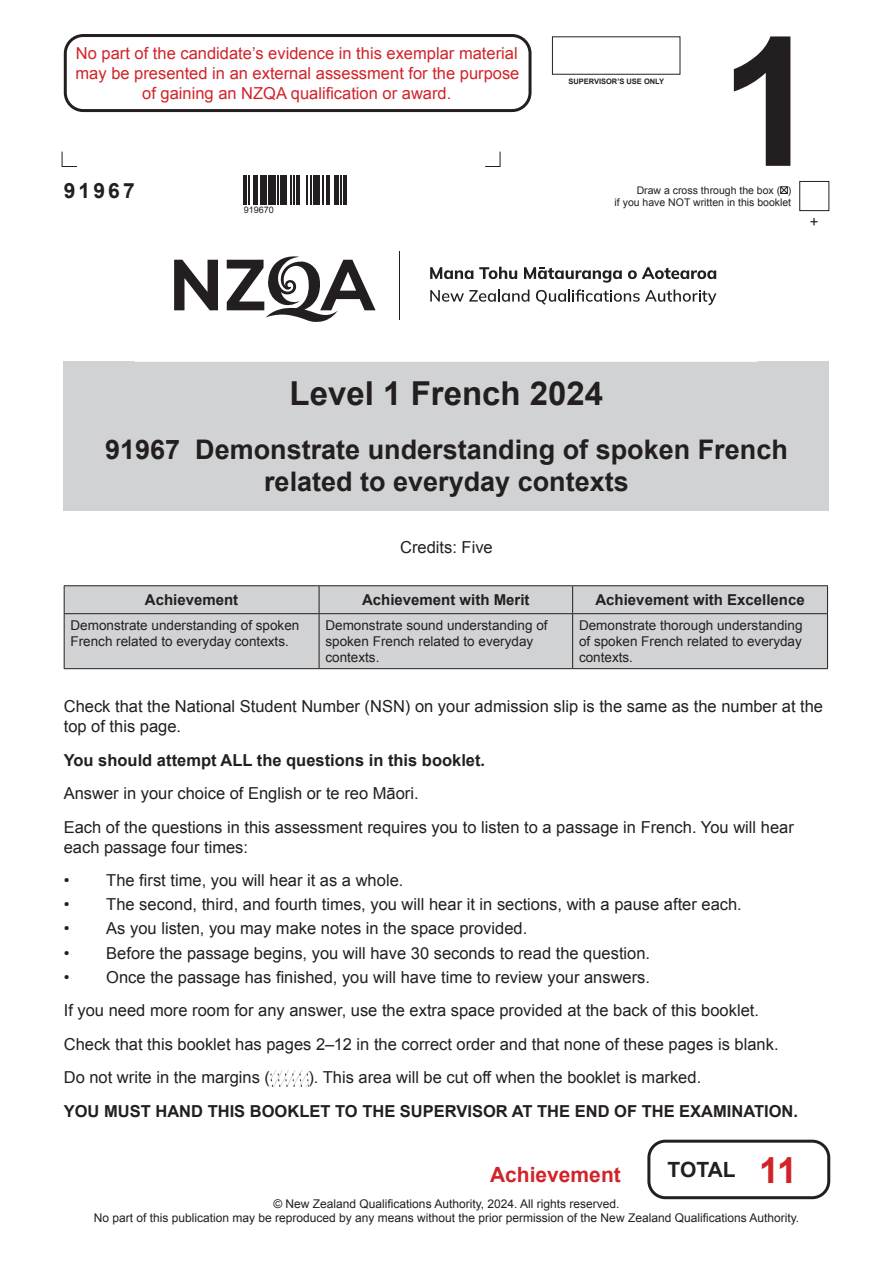
<style>
.page{position:relative;width:893px;height:1263px;background:#fff}
.page>*{position:absolute;margin:0;border:0;box-sizing:border-box;transform-origin:0 0}
.Level_ID__top_right{font:700 180px "Arial";color:#231f20}
.Score{font:700 36px "Arial";color:#d1232a}
.Level_-_Subject_-_Year{font:700 33px "Arial";color:#231f20}
.Std_number_-_Title__2-line{font:700 27px/32.4px "Arial";color:#231f20;text-align:center}
.Grade{font:700 21px "Arial";color:#d1232a}
.Standard_number{font:700 21px "Arial";letter-spacing:.15em;color:#231f20}
.Total{font:700 21px "Arial";letter-spacing:-.01em;color:#231f20}
.Instructions{font:16.5px/19.8px "Arial";color:#231f20}
.Exemplar_warning{font:16.5px/19.8px "Arial";color:#d1232a;text-align:center}
.Instructions-2{font:700 16.5px "Arial";color:#231f20}
.Exam_date___Credits___Time_allowed{font:16.5px "Arial";color:#231f20}
.Achievement_Critiera_headings{font:700 15px "Arial";color:#231f20}
.Body{font:15px "Arial";color:#231f20}
.Achievement_criteria{font:13.5px/16.2px "Arial";color:#231f20}
.Copyright_notice{font:12px "Arial";color:#231f20}
.Tick_box{font:10.5px/12.6px "Arial";color:#231f20;text-align:right}
.t1{font:9px "Arial";color:#231f20}
.Administrative_use_only{font:700 7.5px "Arial";color:#231f20}
</style>
<div class="page">
<svg style="left:61px;top:151px;width:16px;height:16px"></svg>
<svg style="left:485px;top:151px;width:16px;height:16px"></svg>
<hr style="left:244px;top:175px;width:3px;height:30px;background:#231f20">
<hr style="left:248px;top:175px;width:2px;height:30px;background:#231f20">
<hr style="left:253px;top:175px;width:4px;height:30px;background:#231f20">
<div style="left:260px;top:175px;width:6px;height:30px;background:#231f20"></div>
<hr style="left:268px;top:175px;width:3px;height:30px;background:#231f20">
<hr style="left:273px;top:175px;width:3px;height:30px;background:#231f20">
<hr style="left:277px;top:175px;width:2px;height:30px;background:#231f20">
<div style="left:280px;top:175px;width:6px;height:30px;background:#231f20"></div>
<hr style="left:291px;top:175px;width:1px;height:30px;background:#231f20">
<hr style="left:294px;top:175px;width:1px;height:30px;background:#231f20">
<hr style="left:297px;top:175px;width:3px;height:30px;background:#231f20">
<hr style="left:306px;top:175px;width:1px;height:30px;background:#231f20">
<hr style="left:310px;top:175px;width:2px;height:30px;background:#231f20">
<div style="left:313px;top:175px;width:6px;height:30px;background:#231f20"></div>
<hr style="left:322px;top:175px;width:2px;height:30px;background:#231f20">
<hr style="left:327px;top:175px;width:3px;height:30px;background:#231f20">
<hr style="left:335px;top:175px;width:4px;height:30px;background:#231f20">
<hr style="left:341px;top:175px;width:1px;height:30px;background:#231f20">
<hr style="left:344px;top:175px;width:3px;height:30px;background:#231f20">
<div style="left:64px;top:361px;width:765px;height:150px;background:#d1d2d4"></div>
<div style="left:65px;top:586px;width:762px;height:82px;background:#d1d2d4"></div>
<hr style="left:64px;top:585px;width:255px;height:1px;background:#231f20">
<svg style="left:64px;top:586px;width:1px;height:27px"></svg>
<hr style="left:319px;top:585px;width:254px;height:1px;background:#231f20">
<svg style="left:319px;top:586px;width:1px;height:27px"></svg>
<hr style="left:573px;top:585px;width:255px;height:1px;background:#231f20">
<svg style="left:572px;top:586px;width:1px;height:27px"></svg>
<svg style="left:827px;top:586px;width:1px;height:27px"></svg>
<hr style="left:64px;top:613px;width:255px;height:1px;background:#231f20">
<hr style="left:64px;top:614px;width:1px;height:54px;background:#231f20">
<hr style="left:319px;top:613px;width:254px;height:1px;background:#231f20">
<hr style="left:319px;top:614px;width:1px;height:54px;background:#231f20">
<hr style="left:573px;top:613px;width:255px;height:1px;background:#231f20">
<hr style="left:572px;top:614px;width:1px;height:54px;background:#231f20">
<hr style="left:827px;top:614px;width:1px;height:54px;background:#231f20">
<hr style="left:64px;top:668px;width:255px;height:1px;background:#231f20">
<hr style="left:319px;top:668px;width:254px;height:1px;background:#231f20">
<hr style="left:573px;top:668px;width:255px;height:1px;background:#231f20">
<svg style="left:270px;top:1070px;width:38px;height:17px"></svg>
<svg style="left:430px;top:267px;width:87px;height:12px"></svg>
<svg style="left:524px;top:267px;width:98px;height:16px"></svg>
<svg style="left:628px;top:267px;width:88px;height:12px"></svg>
<svg style="left:430px;top:290px;width:99px;height:12px"></svg>
<svg style="left:536px;top:289px;width:180px;height:16px"></svg>
<svg style="left:174px;top:260px;width:44px;height:50px"></svg>
<svg style="left:227px;top:256px;width:149px;height:66px"></svg>
<hr style="left:399px;top:251px;width:1px;height:69px;background:#231f20">
<div style="left:552px;top:36px;width:128px;height:39px;border:1px solid #231f20"></div>
<div style="left:799px;top:181px;width:30px;height:30px;border:1px solid #231f20"></div>
<svg style="left:780px;top:186px;width:8px;height:8px"></svg>
<div style="left:64px;top:34px;width:467px;height:78px;border:3px solid #231f20;border-radius:18px"></div>
<div style="left:647px;top:1140px;width:183px;height:59px;border:3px solid #231f20;border-radius:16px"></div>
<p class="Exemplar_warning" style="left:76px;top:44px;width:445px">No part of the candidate’s evidence in this exemplar material may be presented in an external assessment for the purpose of gaining an NZQA qualification or award.</p>
<p class="Standard_number" style="left:64px;top:177px;width:72px">91967</p>
<p class="t1" style="left:244px;top:204px;width:32px">919670</p>
<p class="Administrative_use_only" style="left:568px;top:76px;width:97px">SUPERVISOR’S USE ONLY</p>
<p class="Level_ID__top_right" style="left:720px;top:-16px;width:102px">1</p>
<p class="Tick_box" style="left:615px;top:184px;width:178px">Draw a cross through the box ( )<br>if you have NOT written in this booklet</p>
<p class="Body" style="left:810px;top:212px;width:10px">+</p>
<p class="Level_-_Subject_-_Year" style="left:290px;top:372px;width:315px">Level 1 French 2024</p>
<p class="Std_number_-_Title__2-line" style="left:105px;top:434px;width:684px">91967 Demonstrate understanding of spoken French related to everyday contexts</p>
<p class="Exam_date___Credits___Time_allowed" style="left:400px;top:537px;width:94px">Credits: Five</p>
<p class="Achievement_Critiera_headings" style="left:145px;top:590px;width:95px">Achievement</p>
<p class="Achievement_Critiera_headings" style="left:362px;top:590px;width:169px">Achievement with Merit</p>
<p class="Achievement_Critiera_headings" style="left:595px;top:590px;width:211px">Achievement with Excellence</p>
<p class="Achievement_criteria" style="left:71px;top:617px;width:230px">Demonstrate understanding of spoken<br>French related to everyday contexts.</p>
<p class="Achievement_criteria" style="left:325px;top:617px;width:224px">Demonstrate sound understanding of spoken French related to everyday contexts.</p>
<p class="Achievement_criteria" style="left:579px;top:617px;width:225px;text-align:justify">Demonstrate thorough understanding of spoken French related to everyday contexts.</p>
<p class="Instructions" style="left:64px;top:697px;width:761px">Check that the National Student Number (NSN) on your admission slip is the same as the number at the top of this page.</p>
<p class="Instructions-2" style="left:64px;top:749px;width:423px">You should attempt ALL the questions in this booklet.</p>
<p class="Instructions" style="left:64px;top:784px;width:356px">Answer in your choice of English or te reo Māori.</p>
<p class="Instructions" style="left:64px;top:817px;width:732px">Each of the questions in this assessment requires you to listen to a passage in French. You will hear each passage four times:</p>
<p class="Instructions" style="left:64px;top:871px;width:341px">• The first time, you will hear it as a whole.</p>
<p class="Instructions" style="left:64px;top:895px;width:680px">• The second, third, and fourth times, you will hear it in sections, with a pause after each.</p>
<p class="Instructions" style="left:64px;top:919px;width:465px">• As you listen, you may make notes in the space provided.</p>
<p class="Instructions" style="left:64px;top:943px;width:588px">• Before the passage begins, you will have 30 seconds to read the question.</p>
<p class="Instructions" style="left:64px;top:967px;width:588px">• Once the passage has finished, you will have time to review your answers.</p>
<p class="Instructions" style="left:64px;top:1001px;width:697px">If you need more room for any answer, use the extra space provided at the back of this booklet.</p>
<p class="Instructions" style="left:64px;top:1034px;width:716px">Check that this booklet has pages 2–12 in the correct order and that none of these pages is blank.</p>
<p class="Instructions" style="left:64px;top:1068px;width:208px">Do not write in the margins (</p>
<p class="Instructions" style="left:308px;top:1068px;width:394px">). This area will be cut off when the booklet is marked.</p>
<p class="Instructions-2" style="left:64px;top:1100px;width:736px">YOU MUST HAND THIS BOOKLET TO THE SUPERVISOR AT THE END OF THE EXAMINATION.</p>
<p class="Grade" style="left:490px;top:1160px;width:132px">Achievement</p>
<p class="Total" style="left:668px;top:1156px;width:70px">TOTAL</p>
<p class="Score" style="left:759px;top:1146px;width:40px">11</p>
<p class="Copyright_notice" style="left:273px;top:1196px;width:348px">© New Zealand Qualifications Authority, 2024. All rights reserved.</p>
<p class="Copyright_notice" style="left:94px;top:1210px;width:707px">No part of this publication may be reproduced by any means without the prior permission of the New Zealand Qualifications Authority.</p>
</div>
